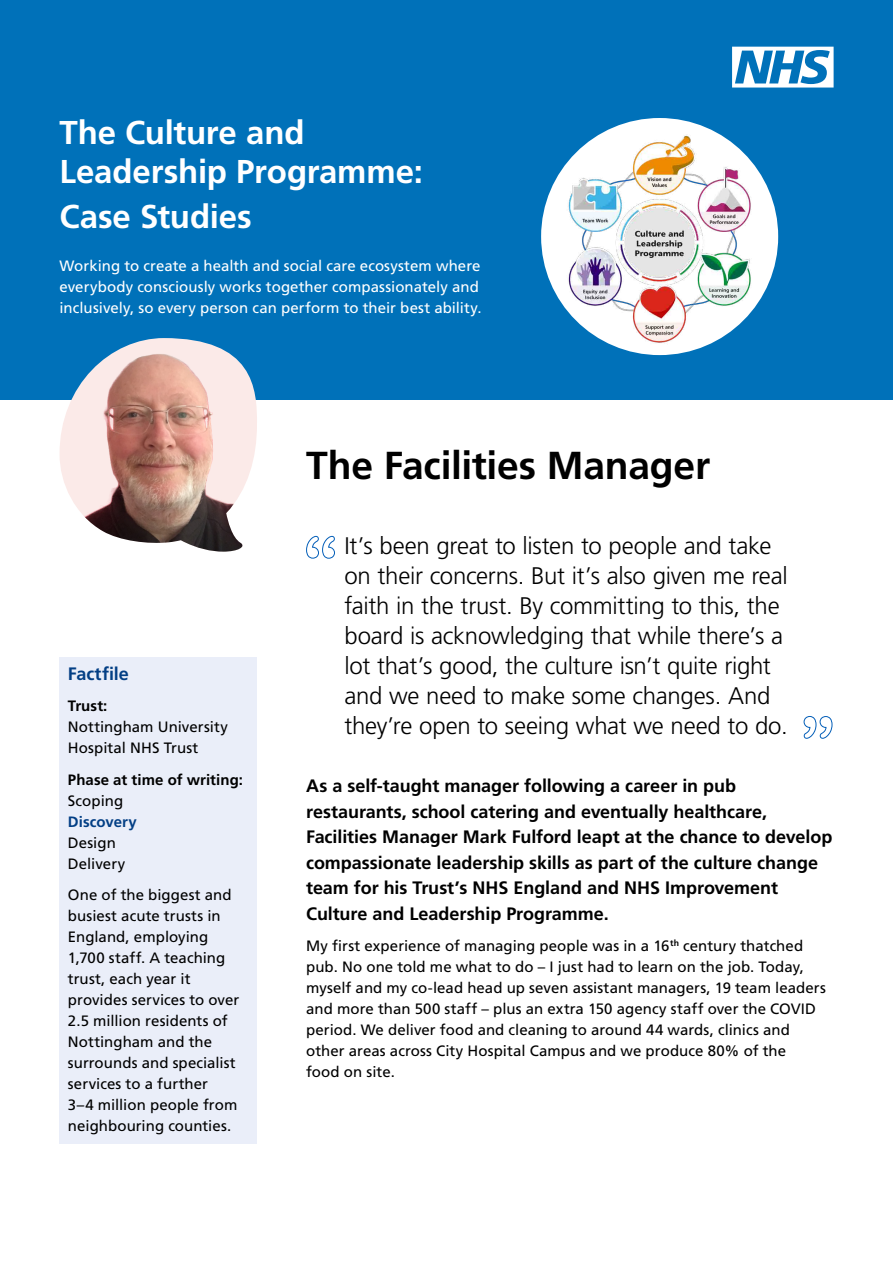
<style>
.page{position:relative;width:893px;height:1263px;background:#fff}
.page>*{position:absolute;margin:0;border:0;box-sizing:border-box;transform-origin:0 0}
.t1{font:700 39px "Frutiger LT Std";letter-spacing:-.005em;color:#000}
.t2{font:700 33px/39px "Frutiger LT Std";letter-spacing:-.005em;color:#fff}
.t3{font:300 24px/30px "Frutiger LT Std";letter-spacing:-.01em;color:#000}
.t4{font:700 18px/25.5px "Frutiger LT Std";letter-spacing:-.005em;color:#000}
.t5{font:700 18px "Frutiger LT Std";color:#033f85}
.t6{font:15px/21px "Frutiger LT Std";letter-spacing:.005em;color:#000}
.t7{font:15px/21px "Frutiger LT Std";letter-spacing:.005em;color:#fff}
.t8{font:700 15px "Frutiger LT Std";letter-spacing:.005em;color:#000}
.t9{font:700 15px "Frutiger LT Std";letter-spacing:.005em;color:#033f85}
</style>
<div class="page">
<div style="left:0;top:0;width:893px;height:400px;background:#0071b9"></div>
<svg style="left:732px;top:47px;width:102px;height:41px"></svg>
<svg style="left:306px;top:535px;width:29px;height:24px"></svg>
<svg style="left:803px;top:716px;width:30px;height:23px"></svg>
<div style="left:59px;top:658px;width:198px;height:486px;background:#eaeef9"></div>
<img style="left:60px;top:338px;width:197px;height:214px">
<div style="left:541px;top:118px;width:237px;height:237px;background:#fff;border-radius:50%"></div>
<img style="left:550px;top:131px;width:219px;height:221px">
<h2 class="t2" style="left:59px;top:113px;width:365px">The Culture and<br>Leadership Programme:</h2>
<h2 class="t2" style="left:59px;top:197px;width:194px">Case Studies</h2>
<p class="t7" style="left:60px;top:256px;width:424px">Working to create a health and social care ecosystem where everybody consciously works together compassionately and inclusively, so every person can perform to their best ability.</p>
<p class="t5" style="left:68px;top:663px;width:63px">Factfile</p>
<p class="t8" style="left:68px;top:697px;width:41px">Trust:</p>
<p class="t6" style="left:68px;top:716px;width:161px">Nottingham University<br>Hospital NHS Trust</p>
<p class="t8" style="left:68px;top:770px;width:177px">Phase at time of writing:</p>
<p class="t6" style="left:68px;top:790px;width:57px">Scoping</p>
<p class="t9" style="left:68px;top:812px;width:70px">Discovery</p>
<p class="t6" style="left:68px;top:832px;width:59px">Design<br>Delivery</p>
<p class="t6" style="left:68px;top:884px;width:173px">One of the biggest and busiest acute trusts in<br>England, employing<br>1,700 staff. A teaching trust, each year it provides services to over<br>2.5 million residents of<br>Nottingham and the surrounds and specialist services to a further<br>3–4 million people from neighbouring counties.</p>
<h1 class="t1" style="left:306px;top:442px;width:405px">The Facilities Manager</h1>
<p class="t3" style="left:344px;top:531px;width:445px">It’s been great to listen to people and take on their concerns. But it’s also given me real faith in the trust. By committing to this, the board is acknowledging that while there’s a lot that’s good, the culture isn’t quite right and we need to make some changes. And they’re open to seeing what we need to do.</p>
<p class="t4" style="left:306px;top:773px;width:528px">As a self-taught manager following a career in pub restaurants, school catering and eventually healthcare, Facilities Manager Mark Fulford leapt at the chance to develop compassionate leadership skills as part of the culture change team for his Trust’s NHS England and NHS Improvement Culture and Leadership Programme.</p>
<p class="t6" style="left:306px;top:935px;width:521px">My first experience of managing people was in a 16<sup>th</sup> century thatched pub. No one told me what to do – I just had to learn on the job. Today, myself and my co-lead head up seven assistant managers, 19 team leaders and more than 500 staff – plus an extra 150 agency staff over the COVID period. We deliver food and cleaning to around 44 wards, clinics and other areas across City Hospital Campus and we produce 80% of the<br>food on site.</p>
</div>
